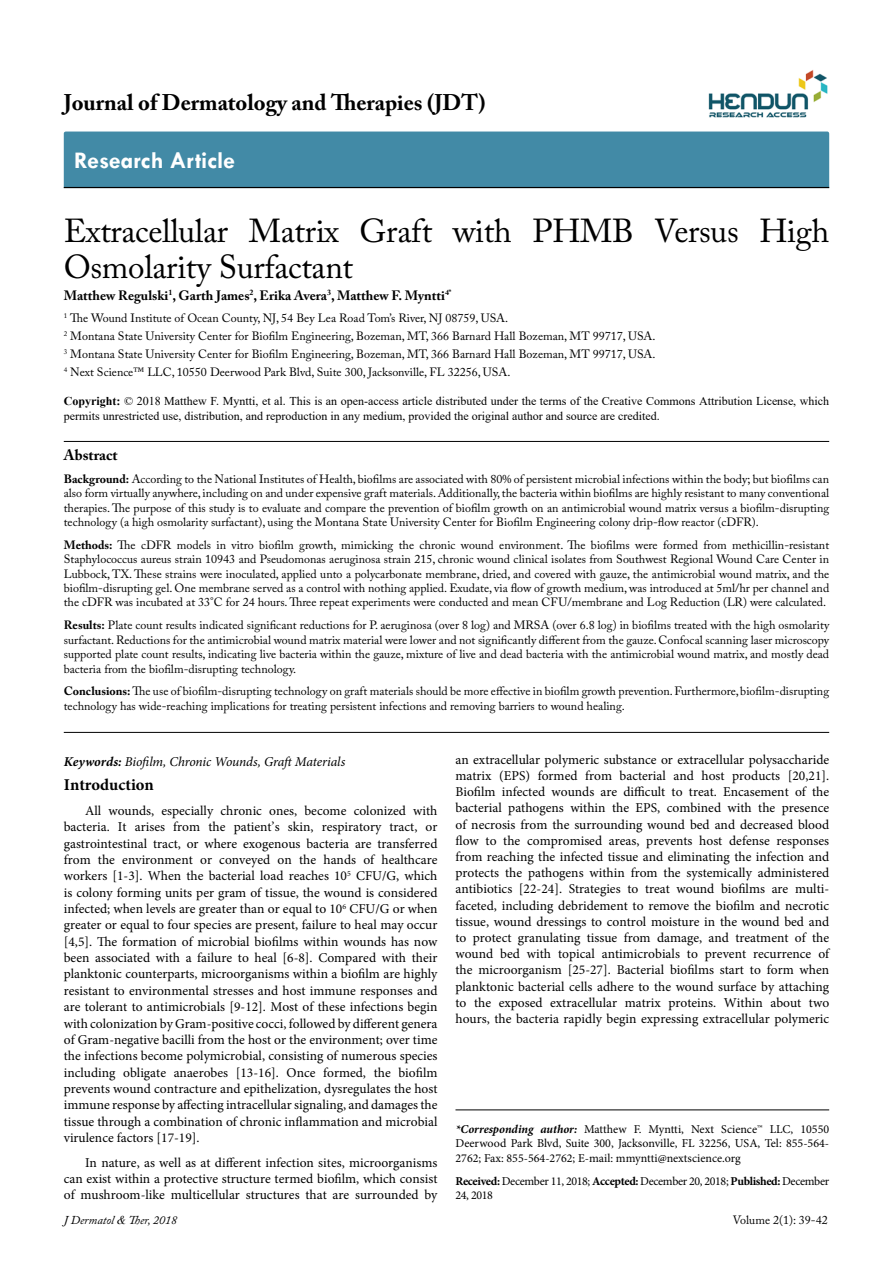
<style>
.page{position:relative;width:893px;height:1263px;background:#fff}
.page>*{position:absolute;margin:0;border:0;box-sizing:border-box;transform-origin:0 0}
.t1{font:33px/36.3px "Adobe Caslon Pro";letter-spacing:-.01em;color:#000}
.t2{font:700 24px "Tw Cen";color:#fff}
.t3{font:700 22.5px "Adobe Caslon Pro";color:#000}
.t4{font:700 16.5px "Minion Pro";color:#000}
.t5{font:700 15px "Adobe Caslon Pro";color:#000}
.t6{font:13.5px/16.4px "Minion Pro";color:#000;text-align:justify}
.t7{font:700 13.5px "Adobe Caslon Pro";color:#000}
.t8{font:italic 13.5px "Minion Pro";letter-spacing:-.01em;color:#000}
.t9{font:12px/14.4px "Adobe Caslon Pro";color:#000;text-align:justify}
.t10{font:12px/14.4px "Minion Pro";letter-spacing:-.02em;color:#000;text-align:justify}
.t11{font:12px/14.4px "Times New Roman";color:#000}
.t12{font:italic 12px "Adobe Caslon Pro";color:#000}
.s1{font-weight:700}
.s2{font-weight:700;font-style:italic}
.s3{font-family:"Times New Roman"}
</style>
<div class="page">
<div style="left:64px;top:132px;width:765px;height:55px;background:#428aa6"></div>
<hr style="left:64px;top:187px;width:765px;height:1px;background:#000">
<img style="left:708px;top:70px;width:120px;height:48px">
<hr style="left:455px;top:1110px;width:374px;height:1px;background:#000">
<hr style="left:64px;top:441px;width:765px;height:1px;background:#000">
<hr style="left:64px;top:732px;width:765px;height:1px;background:#000">
<h3 class="t3" style="left:64px;top:89px;width:423px">Journal of Dermatology and Therapies (JDT)</h3>
<h2 class="t2" style="left:74px;top:146px;width:162px">Research Article</h2>
<h1 class="t1" style="left:64px;top:212px;width:767px">Extracellular Matrix Graft with PHMB Versus High<br>Osmolarity Surfactant</h1>
<p class="t7" style="left:64px;top:287px;width:389px">Matthew Regulski<sup>1</sup>, Garth James<sup>2</sup>, Erika Avera<sup>3</sup>, Matthew F. Myntti<sup>4*</sup></p>
<p class="t9" style="left:64px;top:309px;width:593px;line-height:18px;text-align:left"><sup>1</sup> The Wound Institute of Ocean County, NJ, 54 Bey Lea Road Tom’s River, NJ 08759, USA.<br><sup>2</sup> Montana State University Center for Biofilm Engineering, Bozeman, MT, 366 Barnard Hall Bozeman, MT 99717, USA.<br><sup>3</sup> Montana State University Center for Biofilm Engineering, Bozeman, MT, 366 Barnard Hall Bozeman, MT 99717, USA.<br><sup>4</sup> Next Science™ LLC, 10550 Deerwood Park Blvd, Suite 300, Jacksonville, FL 32256, USA.</p>
<p class="t11" style="left:64px;top:394px;width:767px"><span class="s1">Copyright:</span> © 2018 Matthew F. Myntti, et al. This is an open-access article distributed under the terms of the Creative Commons Attribution License, which permits unrestricted use, distribution, and reproduction in any medium, provided the original author and source are credited.</p>
<p class="t5" style="left:64px;top:446px;width:55px">Abstract</p>
<p class="t9" style="left:64px;top:471px;width:767px"><span class="s1">Background:</span> According to the National Institutes of Health, biofilms are associated with 80% of persistent microbial infections within the body; but biofilms can also form virtually anywhere, including on and under expensive graft materials. Additionally, the bacteria within biofilms are highly resistant to many conventional therapies. The purpose of this study is to evaluate and compare the prevention of biofilm growth on an antimicrobial wound matrix versus a biofilm-disrupting technology (a high osmolarity surfactant), using the Montana State University Center for Biofilm Engineering colony drip-flow reactor (cDFR).</p>
<p class="t9" style="left:64px;top:537px;width:767px"><span class="s1">Methods:</span> The cDFR models in vitro biofilm growth, mimicking the chronic wound environment. The biofilms were formed from methicillin-resistant Staphylococcus aureus strain 10943 and Pseudomonas aeruginosa strain 215, chronic wound clinical isolates from Southwest Regional Wound Care Center in Lubbock, TX. These strains were inoculated, applied unto a polycarbonate membrane, dried, and covered with gauze, the antimicrobial wound matrix, and the biofilm-disrupting gel. One membrane served as a control with nothing applied. Exudate, via flow of growth medium, was introduced at 5ml/hr per channel and the cDFR was incubated at 33°C for 24 hours. Three repeat experiments were conducted and mean CFU/membrane and Log Reduction (LR) were calculated.</p>
<p class="t9" style="left:64px;top:618px;width:767px"><span class="s1">Results:</span> Plate count results indicated significant reductions for P. aeruginosa (over 8 log) and MRSA (over 6.8 log) in biofilms treated with the high osmolarity surfactant. Reductions for the antimicrobial wound matrix material were lower and not significantly different from the gauze. Confocal scanning laser microscopy supported plate count results, indicating live bacteria within the gauze, mixture of live and dead bacteria with the antimicrobial wound matrix, and mostly dead bacteria from the biofilm-disrupting technology.</p>
<p class="t9" style="left:64px;top:684px;width:767px"><span class="s1">Conclusions:</span> The use of biofilm-disrupting technology on graft materials should be more effective in biofilm growth prevention. Furthermore, biofilm-disrupting technology has wide-reaching implications for treating persistent infections and removing barriers to wound healing.</p>
<p class="t8" style="left:64px;top:752px;width:283px"><span class="s1">Keywords:</span> Biofilm, Chronic Wounds, Graft Materials</p>
<p class="t4" style="left:64px;top:773px;width:92px">Introduction</p>
<p class="t6" style="left:64px;top:802px;width:375px;text-indent:21px">All wounds, especially chronic ones, become colonized with bacteria. It arises from the patient’s skin, respiratory tract, or gastrointestinal tract, or where exogenous bacteria are transferred from the environment or conveyed on the hands of healthcare workers [1-3]. When the bacterial load reaches 10<sup>5</sup> CFU/G, which is colony forming units per gram of tissue, the wound is considered infected; when levels are greater than or equal to 10<sup>6</sup> CFU/G or when greater or equal to four species are present, failure to heal may occur [4,5]. The formation of microbial biofilms within wounds has now been associated with a failure to heal [6-8]. Compared with their planktonic counterparts, microorganisms within a biofilm are highly resistant to environmental stresses and host immune responses and are tolerant to antimicrobials [9-12]. Most of these infections begin with colonization by Gram-positive cocci, followed by different genera of Gram-negative bacilli from the host or the environment; over time the infections become polymicrobial, consisting of numerous species including obligate anaerobes [13-16]. Once formed, the biofilm prevents wound contracture and epithelization, dysregulates the host immune response by affecting intracellular signaling, and damages the tissue through a combination of chronic inflammation and microbial virulence factors [17-19].</p>
<p class="t6" style="left:64px;top:1154px;width:375px;text-indent:21px">In nature, as well as at different infection sites, microorganisms can exist within a protective structure termed biofilm, which consist of mushroom-like multicellular structures that are surrounded by</p>
<p class="t6" style="left:455px;top:751px;width:375px">an extracellular polymeric substance or extracellular polysaccharide matrix (EPS) formed from bacterial and host products [20,21].<br>Biofilm infected wounds are difficult to treat. Encasement of the bacterial pathogens within the EPS, combined with the presence of necrosis from the surrounding wound bed and decreased blood flow to the compromised areas, prevents host defense responses from reaching the infected tissue and eliminating the infection and protects the pathogens within from the systemically administered antibiotics [22-24]. Strategies to treat wound biofilms are multi&shy;faceted, including debridement to remove the biofilm and necrotic tissue, wound dressings to control moisture in the wound bed and to protect granulating tissue from damage, and treatment of the wound bed with topical antimicrobials to prevent recurrence of the microorganism [25-27]. Bacterial biofilms start to form when planktonic bacterial cells adhere to the wound surface by attaching to the exposed extracellular matrix proteins. Within about two hours, the bacteria rapidly begin expressing extracellular polymeric</p>
<p class="t10" style="left:455px;top:1122px;width:375px"><span class="s2">*Corresponding author:</span> Matthew F. Myntti, Next Science™ LLC, 10550<br>Deerwood Park Blvd, Suite 300, Jacksonville, FL 32256, USA, Tel: 855-564- 2762; Fax: 855-564-2762; E-mail: mmyntti@nextscience.org</p>
<p class="t10" style="left:455px;top:1174px;width:375px"><span class="s1">Received:</span> December 11, 2018; <span class="s1">Accepted:</span> December 20, 2018; <span class="s1">Published:</span> December<br>24, 2018</p>
<p class="t12" style="left:64px;top:1213px;width:115px">J Dermatol <span class="s3">&amp;</span> Ther, 2018</p>
<p class="t9" style="left:733px;top:1213px;width:96px">Volume 2(1): 39-42</p>
</div>
